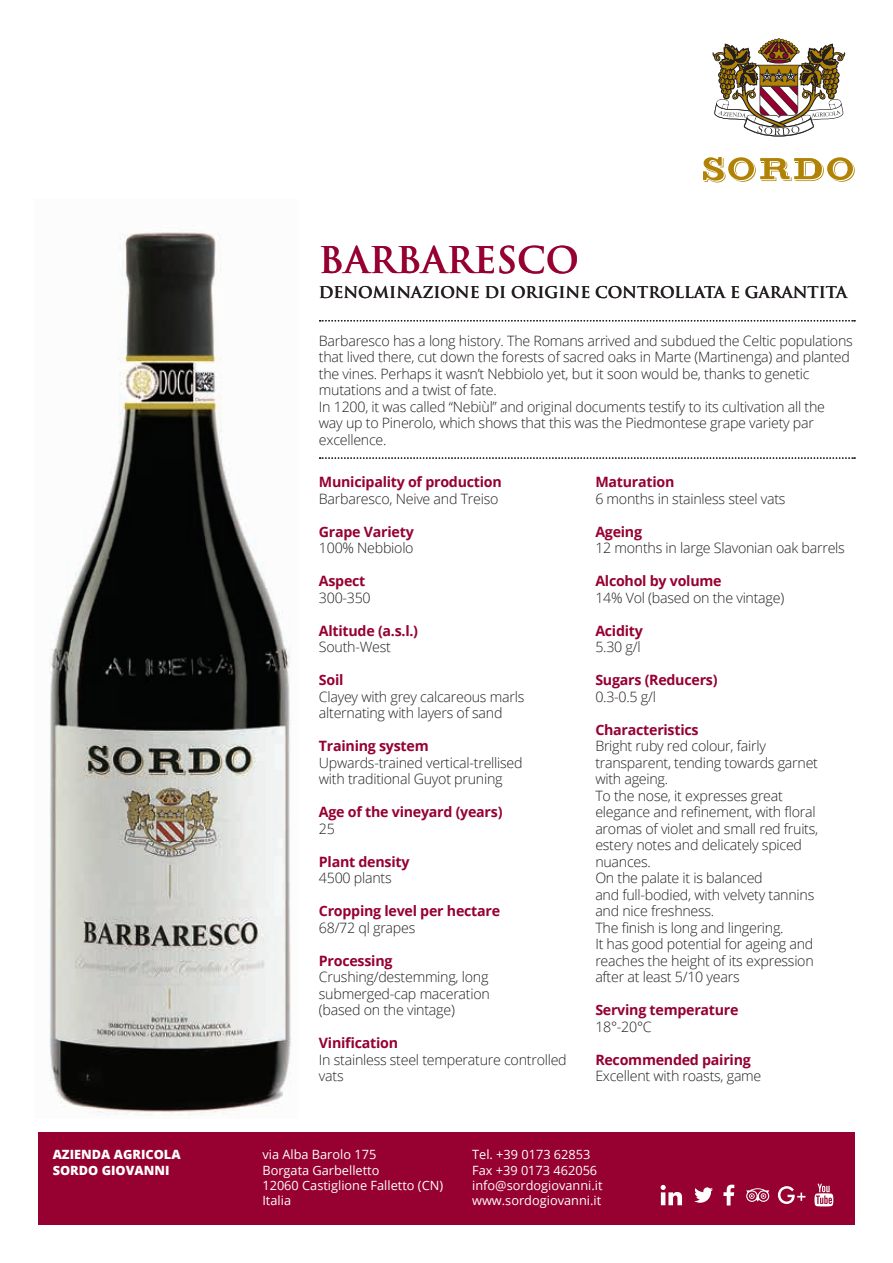
<style>
.page{position:relative;width:893px;height:1263px;background:#fff}
.page>*{position:absolute;margin:0;border:0;box-sizing:border-box;transform-origin:0 0}
.t1{font:700 35.7px "Trajan Pro";color:#960131}
.t2{font:700 15.75px "Trajan Pro";color:#231f20}
.t3{font:300 14.25px/16.5px "Open Sans";letter-spacing:-.02em;color:#231f20}
.t4{font:700 14.25px "Open Sans";letter-spacing:-.02em;color:#960131}
.t5{font:12.75px/15.3px "Open Sans";color:#fff}
.t6{font:800 12.75px/15.3px "Open Sans";color:#fff}
</style>
<div class="page">
<svg style="left:712px;top:38px;width:134px;height:99px"></svg>
<svg style="left:703px;top:157px;width:152px;height:25px"></svg>
<div style="left:38px;top:1132px;width:817px;height:93px;background:#960131"></div>
<svg style="left:723px;top:1184px;width:11px;height:21px"></svg>
<svg style="left:814px;top:1184px;width:19px;height:22px"></svg>
<svg style="left:694px;top:1187px;width:19px;height:16px"></svg>
<svg style="left:661px;top:1185px;width:21px;height:20px"></svg>
<svg style="left:778px;top:1186px;width:27px;height:18px"></svg>
<svg style="left:746px;top:1188px;width:23px;height:14px"></svg>
<img style="left:49px;top:232px;width:243px;height:883px">
<svg style="left:320px;top:320px;width:535px;height:1px"></svg>
<svg style="left:320px;top:457px;width:535px;height:2px"></svg>
<h1 class="t1" style="left:319px;top:238px;width:262px">BARBARESCO</h1>
<p class="t2" style="left:319px;top:282px;width:530px">DENOMINAZIONE DI ORIGINE CONTROLLATA E GARANTITA</p>
<p class="t3" style="left:319px;top:332px;width:535px">Barbaresco has a long history. The Romans arrived and subdued the Celtic populations that lived there, cut down the forests of sacred oaks in Marte (Martinenga) and planted the vines. Perhaps it wasn’t Nebbiolo yet, but it soon would be, thanks to genetic mutations and a twist of fate.<br>In 1200, it was called “Nebiùl” and original documents testify to its cultivation all the<br>way up to Pinerolo, which shows that this was the Piedmontese grape variety par excellence.</p>
<p class="t4" style="left:319px;top:472px;width:184px">Municipality of production</p>
<p class="t3" style="left:319px;top:490px;width:181px">Barbaresco, Neive and Treiso</p>
<p class="t4" style="left:319px;top:521px;width:96px">Grape Variety</p>
<p class="t3" style="left:319px;top:539px;width:96px">100% Nebbiolo</p>
<p class="t4" style="left:319px;top:571px;width:48px">Aspect</p>
<p class="t3" style="left:319px;top:589px;width:53px">300-350</p>
<p class="t4" style="left:319px;top:620px;width:101px">Altitude (a.s.l.)</p>
<p class="t3" style="left:319px;top:638px;width:73px">South-West</p>
<p class="t4" style="left:319px;top:670px;width:26px">Soil</p>
<p class="t3" style="left:319px;top:688px;width:207px">Clayey with grey calcareous marls alternating with layers of sand</p>
<p class="t4" style="left:319px;top:736px;width:111px">Training system</p>
<p class="t3" style="left:319px;top:754px;width:205px">Upwards-trained vertical-trellised with traditional Guyot pruning</p>
<p class="t4" style="left:319px;top:802px;width:185px">Age of the vineyard (years)</p>
<p class="t3" style="left:319px;top:820px;width:18px">25</p>
<p class="t4" style="left:319px;top:851px;width:92px">Plant density</p>
<p class="t3" style="left:319px;top:869px;width:74px">4500 plants</p>
<p class="t4" style="left:319px;top:901px;width:183px">Cropping level per hectare</p>
<p class="t3" style="left:319px;top:919px;width:98px">68/72 ql grapes</p>
<p class="t4" style="left:319px;top:950px;width:75px">Processing</p>
<p class="t3" style="left:319px;top:968px;width:173px;text-align:justify">Crushing/destemming, long submerged-cap maceration (based on the vintage)</p>
<p class="t4" style="left:319px;top:1033px;width:81px">Vinification</p>
<p class="t3" style="left:319px;top:1051px;width:249px">In stainless steel temperature controlled vats</p>
<p class="t4" style="left:595px;top:472px;width:81px">Maturation</p>
<p class="t3" style="left:595px;top:490px;width:192px">6 months in stainless steel vats</p>
<p class="t4" style="left:595px;top:521px;width:48px">Ageing</p>
<p class="t3" style="left:595px;top:539px;width:251px">12 months in large Slavonian oak barrels</p>
<p class="t4" style="left:595px;top:571px;width:128px">Alcohol by volume</p>
<p class="t3" style="left:595px;top:589px;width:190px">14% Vol (based on the vintage)</p>
<p class="t4" style="left:595px;top:620px;width:49px">Acidity</p>
<p class="t3" style="left:595px;top:638px;width:47px">5.30 g/l</p>
<p class="t4" style="left:595px;top:670px;width:124px">Sugars (Reducers)</p>
<p class="t3" style="left:595px;top:688px;width:62px">0.3-0.5 g/l</p>
<p class="t4" style="left:595px;top:719px;width:105px">Characteristics</p>
<p class="t3" style="left:595px;top:737px;width:224px">Bright ruby red colour, fairly transparent, tending towards garnet with ageing.<br>To the nose, it expresses great elegance and refinement, with floral aromas of violet and small red fruits, estery notes and delicately spiced nuances.<br>On the palate it is balanced<br>and full-bodied, with velvety tannins and nice freshness.<br>The finish is long and lingering.<br>It has good potential for ageing and reaches the height of its expression after at least 5/10 years</p>
<p class="t4" style="left:595px;top:1000px;width:145px">Serving temperature</p>
<p class="t3" style="left:595px;top:1018px;width:58px">18°-20°C</p>
<p class="t4" style="left:595px;top:1050px;width:157px">Recommended pairing</p>
<p class="t3" style="left:595px;top:1067px;width:168px">Excellent with roasts, game</p>
<p class="t6" style="left:53px;top:1146px;width:129px">AZIENDA AGRICOLA<br>SORDO GIOVANNI</p>
<p class="t5" style="left:262px;top:1147px;width:182px">via Alba Barolo 175<br>Borgata Garbelletto<br>12060 Castiglione Falletto (CN)<br>Italia</p>
<p class="t5" style="left:472px;top:1147px;width:132px">Tel. +39 0173 62853<br>Fax +39 0173 462056 info@sordogiovanni.it www.sordogiovanni.it</p>
</div>
